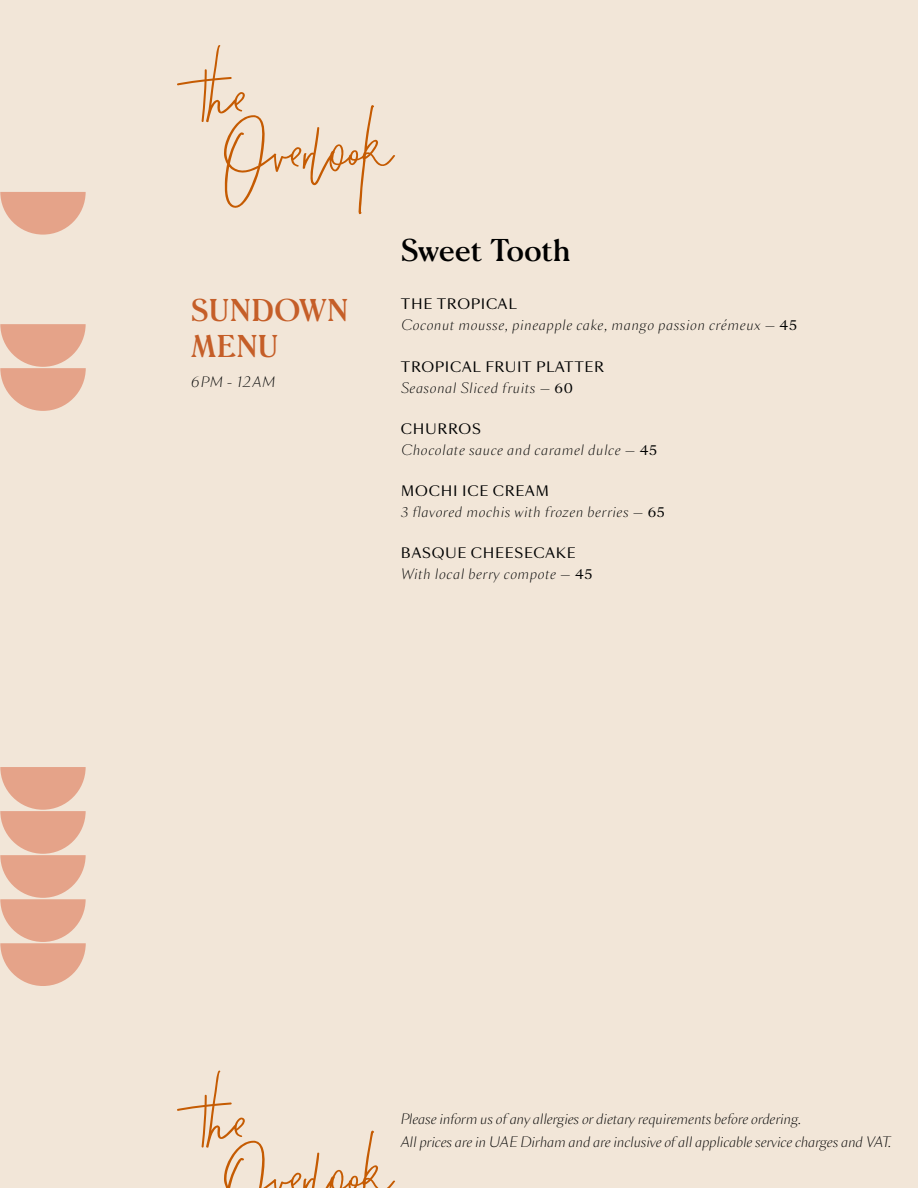
<style>
.page{position:relative;width:918px;height:1188px;background:#f2e6d8}
.page>*{position:absolute;margin:0;border:0;box-sizing:border-box;transform-origin:0 0}
.t1{font:700 30px/36px "Morion";color:#c55e28}
.t2{font:700 30px "Morion";letter-spacing:-.01em;color:#000}
.t3{font:italic 300 13.5px/21px "Sang Bleu Sans";letter-spacing:.05em;color:#000101}
.t4{font:italic 300 13.5px/22.5px "Sang Bleu Sans";color:#000}
.t5{font:13.5px/21px "Sang Bleu Sans";letter-spacing:.05em;color:#000101}
.s1{font-weight:400;font-style:normal}
.s2{font-style:normal}
.s3{font-weight:300;font-style:italic}
.s4{font-weight:300}
</style>
<div class="page">
<svg style="left:0;top:192px;width:86px;height:43px"></svg>
<svg style="left:0;top:767px;width:86px;height:219px"></svg>
<svg style="left:0;top:324px;width:86px;height:87px"></svg>
<svg style="left:177px;top:45px;width:219px;height:170px"></svg>
<svg style="left:177px;top:1070px;width:219px;height:118px"></svg>
<h1 class="t1" style="left:191px;top:289px;width:159px">SUNDOWN<br>MENU</h1>
<p class="t3" style="left:191px;top:372px;width:85px">6PM - 12AM</p>
<h1 class="t2" style="left:401px;top:225px;width:171px">Sweet Tooth</h1>
<p class="t3" style="left:401px;top:294px;width:398px"><span class="s1">THE TROPICAL<br></span>Coconut mousse, pineapple cake, mango passion crémeux <span class="s2">—</span> <span class="s1">45</span></p>
<p class="t5" style="left:401px;top:356px;width:205px">TROPICAL FRUIT PLATTER<br><span class="s3">Seasonal Sliced fruits</span> <span class="s4">—</span> 60</p>
<p class="t3" style="left:401px;top:419px;width:258px"><span class="s1">CHURROS<br></span>Chocolate sauce and caramel dulce <span class="s2">—</span> <span class="s1">45</span></p>
<p class="t3" style="left:401px;top:481px;width:265px"><span class="s1">MOCHI ICE CREAM<br></span>3 flavored mochis with frozen berries <span class="s2">—</span> <span class="s1">65</span></p>
<p class="t3" style="left:401px;top:543px;width:193px"><span class="s1">BASQUE CHEESECAKE<br></span>With local berry compote <span class="s2">—</span> <span class="s1">45</span></p>
<p class="t4" style="left:400px;top:1108px;width:492px">Please inform us of any allergies or dietary requirements before ordering.<br>All prices are in UAE Dirham and are inclusive of all applicable service charges and VAT.</p>
</div>
